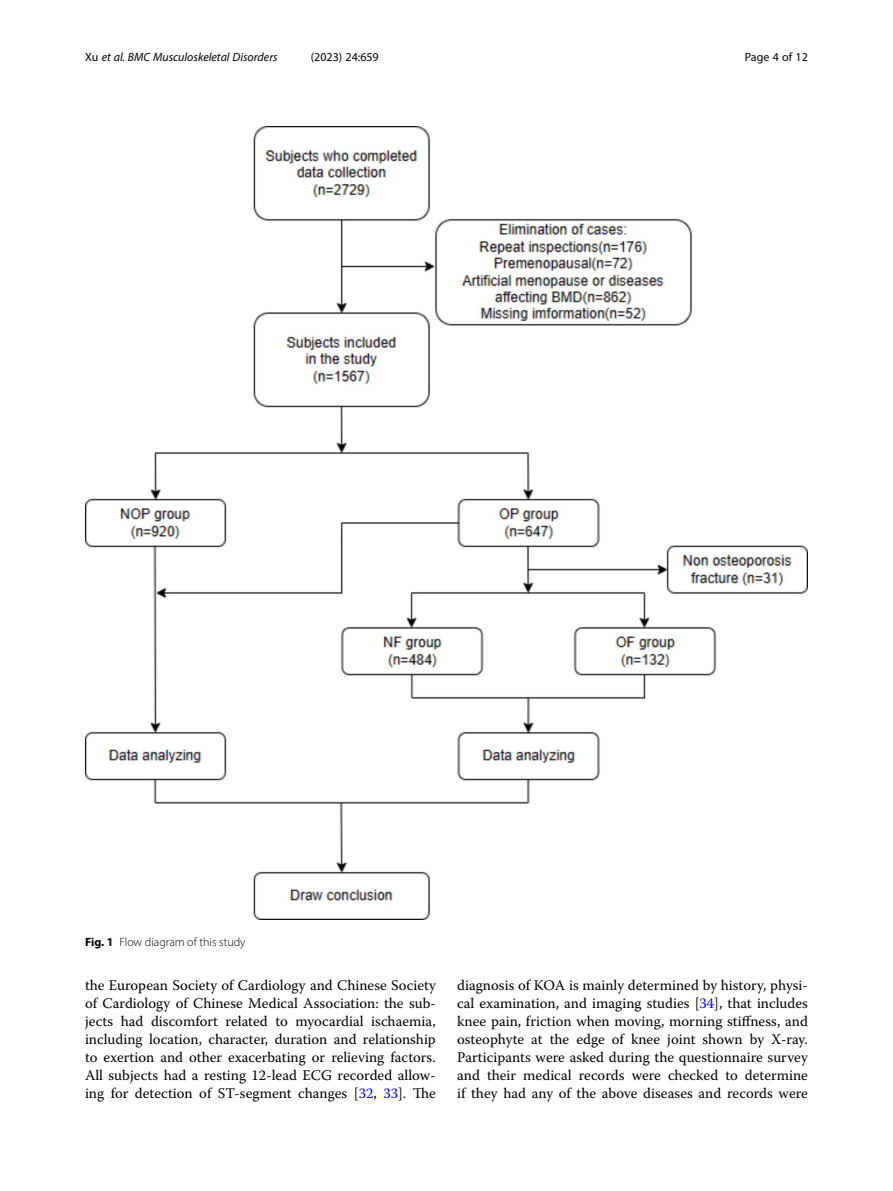
<style>
.page{position:relative;width:893px;height:1191px;background:#fff}
.page>*{position:absolute;margin:0;border:0;box-sizing:border-box;transform-origin:0 0}
.Body_Text{font:14.7px/18px "Warnock Pro";color:#000;text-align:justify}
.t1{font:italic 12px "Myriad Pro";color:#000}
.Figure_Caption{font:300 12px "Myriad Pro";color:#000}
.t2{font:12px "Myriad Pro";color:#000}
.s1{font-style:normal}
.s2{font-weight:700}
.s3{color:#00f}
</style>
<div class="page">
<img style="left:85px;top:126px;width:723px;height:793px">
<p class="t1" style="left:85px;top:50px;width:194px"><span class="s1">Xu</span> et al. BMC Musculoskeletal Disorders</p>
<p class="t2" style="left:311px;top:50px;width:70px">(2023) 24:659</p>
<p class="t2" style="left:745px;top:50px;width:65px">Page 4 of 12</p>
<p class="Figure_Caption" style="left:85px;top:935px;width:162px"><span class="s2">Fig. 1</span> Flow diagram of this study</p>
<p class="Body_Text" style="left:85px;top:976px;width:352px">the European Society of Cardiology and Chinese Society of Cardiology of Chinese Medical Association: the sub&shy;jects had discomfort related to myocardial ischaemia, including location, character, duration and relationship to exertion and other exacerbating or relieving factors.<br>All subjects had a resting 12-lead ECG recorded allow&shy;ing for detection of ST-segment changes [<span class="s3">32</span>, <span class="s3">33</span>]. The</p>
<p class="Body_Text" style="left:457px;top:976px;width:352px">diagnosis of KOA is mainly determined by history, physi&shy;cal examination, and imaging studies [<span class="s3">34</span>], that includes knee pain, friction when moving, morning stiffness, and osteophyte at the edge of knee joint shown by X-ray.<br>Participants were asked during the questionnaire survey and their medical records were checked to determine if they had any of the above diseases and records were</p>
</div>
